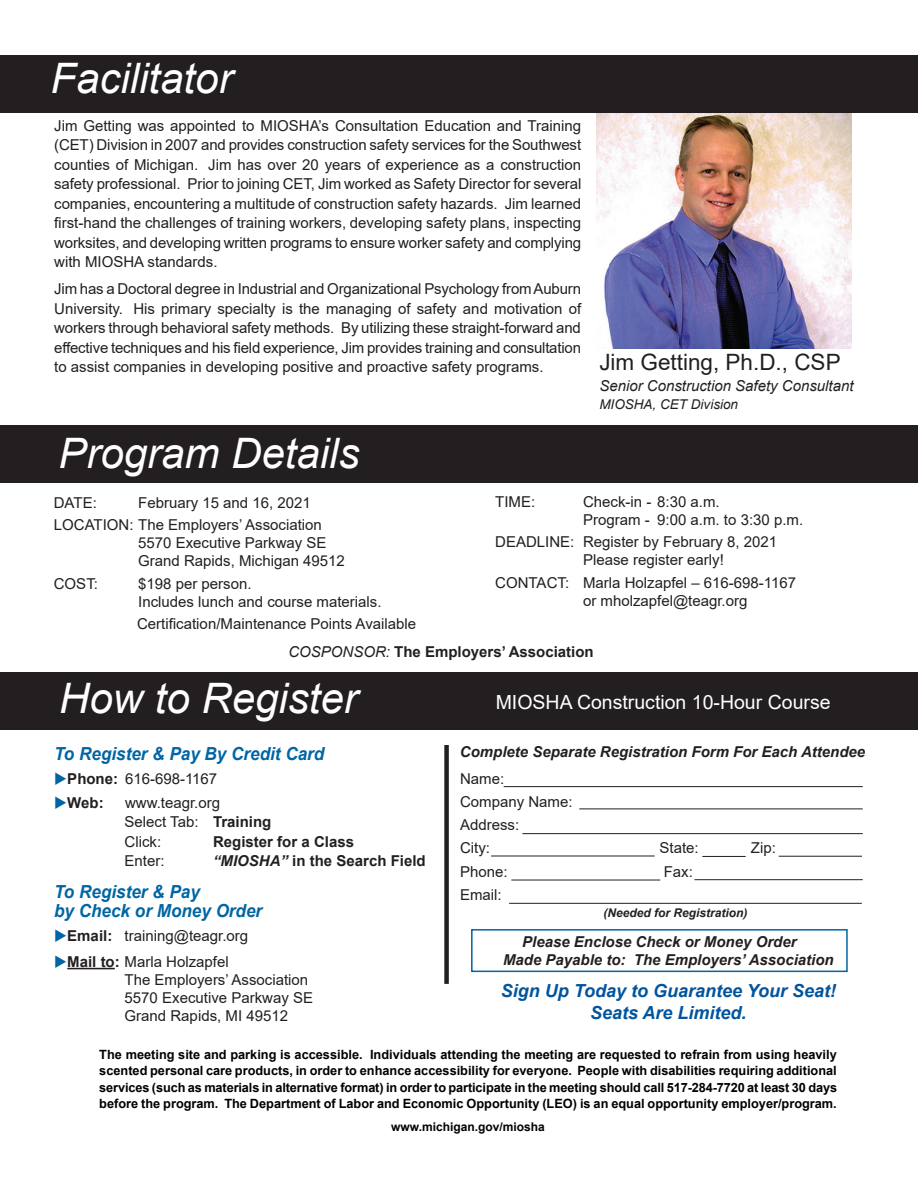
<style>
.page{position:relative;width:918px;height:1188px;background:#fff}
.page>*{position:absolute;margin:0;border:0;box-sizing:border-box;transform-origin:0 0}
.t1{font:italic 42px "Arial";color:#fff}
.t2{font:22.5px "Arial";color:#231f20}
.t3{font:19.5px "Arial";color:#fff}
.t4{font:italic 700 18px/19.5px "Arial";color:#0065a4;scale:.95 1}
.t5{font:italic 700 18px/22.5px "Arial";color:#01549d;text-align:center}
.t6{font:15px/19.5px "Arial";color:#231f20}
.t7{font:italic 700 15px/18px "Arial";color:#231f20}
.t8{font:700 15px "Arial";color:#231f20}
.t9{font:italic 15px "Arial";color:#231f20}
.t10{font:italic 13.5px "Arial";color:#231f20}
.t11{font:700 12.75px/16.5px "Arial";color:#000;text-align:justify}
.t12{font:700 12px "Arial";color:#000}
.t13{font:italic 700 12px "Arial";color:#231f20}
.s1{font-weight:400;font-style:italic}
.s2{color:#0065a4}
.s3{font-weight:700}
.s4{font-style:italic}
</style>
<div class="page">
<img style="left:596px;top:112px;width:255px;height:236px">
<div style="left:0;top:426px;width:918px;height:57px;background:#231f20"></div>
<div style="left:0;top:672px;width:918px;height:57px;background:#231f20"></div>
<div style="left:0;top:55px;width:918px;height:57px;background:#231f20"></div>
<div style="left:444px;top:745px;width:5px;height:239px;background:#231f20"></div>
<hr style="left:504px;top:786px;width:359px;height:1px;background:#231f20">
<hr style="left:579px;top:809px;width:284px;height:1px;background:#231f20">
<hr style="left:491px;top:856px;width:164px;height:1px;background:#231f20">
<hr style="left:702px;top:856px;width:44px;height:1px;background:#231f20">
<hr style="left:779px;top:856px;width:83px;height:1px;background:#231f20">
<hr style="left:694px;top:879px;width:169px;height:1px;background:#231f20">
<hr style="left:509px;top:903px;width:353px;height:1px;background:#231f20">
<hr style="left:522px;top:833px;width:341px;height:1px;background:#231f20">
<hr style="left:511px;top:880px;width:149px;height:1px;background:#231f20">
<div style="left:471px;top:929px;width:377px;height:43px;border:2px solid #0065a4"></div>
<hr style="left:67px;top:968px;width:48px;height:1px;background:#231f20">
<h1 class="t1" style="left:51px;top:51px;width:184px">Facilitator</h1>
<p class="t6" style="left:54px;top:116px;width:529px;text-align:justify">Jim Getting was appointed to MIOSHA’s Consultation Education and Training (CET) Division in 2007 and provides construction safety services for the Southwest counties of Michigan. Jim has over 20 years of experience as a construction safety professional. Prior to joining CET, Jim worked as Safety Director for several companies, encountering a multitude of construction safety hazards. Jim learned first-hand the challenges of training workers, developing safety plans, inspecting worksites, and developing written programs to ensure worker safety and complying with MIOSHA standards.</p>
<p class="t6" style="left:54px;top:279px;width:529px;text-align:justify">Jim has a Doctoral degree in Industrial and Organizational Psychology from Auburn University. His primary specialty is the managing of safety and motivation of workers through behavioral safety methods. By utilizing these straight-forward and effective techniques and his field experience, Jim provides training and consultation to assist companies in developing positive and proactive safety programs.</p>
<h1 class="t1" style="left:58px;top:426px;width:303px">Program Details</h1>
<h2 class="t2" style="left:599px;top:347px;width:243px">Jim Getting, Ph.D., CSP</h2>
<p class="t9" style="left:599px;top:376px;width:256px">Senior Construction Safety Consultant</p>
<p class="t10" style="left:599px;top:396px;width:140px">MIOSHA, CET Division</p>
<p class="t6" style="left:495px;top:492px;width:42px">TIME:</p>
<p class="t6" style="left:583px;top:492px;width:222px;line-height:18px">Check-in - 8:30 a.m.<br>Program - 9:00 a.m. to 3:30 p.m.</p>
<p class="t6" style="left:583px;top:533px;width:196px;line-height:18px;text-indent:-88px">DEADLINE: Register by February 8, 2021<br>Please register early!</p>
<p class="t6" style="left:583px;top:573px;width:215px;line-height:18px;text-indent:-88px">CONTACT: Marla Holzapfel – 616-698-1167 or mholzapfel@teagr.org</p>
<p class="t8" style="left:288px;top:641px;width:307px"><span class="s1">COSPONSOR:</span> The Employers’ Association</p>
<p class="t6" style="left:54px;top:491px;width:270px;line-height:22.5px;text-indent:84px">February 15 and 16, 2021<br>LOCATION: The Employers’ Association</p>
<p class="t6" style="left:138px;top:534px;width:208px;line-height:18px">5570 Executive Parkway SE<br>Grand Rapids, Michigan 49512</p>
<p class="t6" style="left:54px;top:574px;width:46px">COST:</p>
<p class="t6" style="left:138px;top:574px;width:245px;line-height:18px">$198 per person.<br>Includes lunch and course materials.</p>
<p class="t6" style="left:137px;top:614px;width:281px">Certification/Maintenance Points Available</p>
<p class="t6" style="left:54px;top:493px;width:45px">DATE:</p>
<h1 class="t1" style="left:59px;top:671px;width:300px">How to Register</h1>
<p class="t4" style="left:54px;top:744px;width:286px">To Register &amp; Pay By Credit Card</p>
<p class="t6" style="left:54px;top:769px;width:165px"><span class="s2">◆</span><span class="s3">Phone:</span> 616-698-1167</p>
<p class="t8" style="left:54px;top:792px;width:51px"><span class="s2">◆</span>Web:</p>
<p class="t6" style="left:125px;top:793px;width:148px">www.teagr.org<br>Select Tab: <span class="s3">Training<br></span>Click:</p>
<p class="t8" style="left:213px;top:831px;width:142px">Register for a Class</p>
<p class="t6" style="left:125px;top:851px;width:42px">Enter:</p>
<p class="t8" style="left:213px;top:851px;width:214px"><span class="s4">“MIOSHA”</span> in the Search Field</p>
<p class="t4" style="left:54px;top:882px;width:221px">To Register &amp; Pay<br>by Check or Money Order</p>
<p class="t6" style="left:54px;top:926px;width:196px"><span class="s2">◆</span><span class="s3">Email:</span> training@teagr.org</p>
<p class="t6" style="left:125px;top:953px;width:190px;line-height:18px;text-indent:-70px"><span class="s2">◆</span><span class="s3">Mail to:</span> Marla Holzapfel<br>The Employers’ Association<br>5570 Executive Parkway SE<br>Grand Rapids, MI 49512</p>
<h3 class="t3" style="left:496px;top:689px;width:336px">MIOSHA Construction 10-Hour Course</h3>
<p class="t7" style="left:460px;top:743px;width:407px">Complete Separate Registration Form For Each Attendee</p>
<p class="t6" style="left:460px;top:767px;width:114px;line-height:23.2px">Name:<br>Company Name:<br>Address:<br>City:</p>
<p class="t6" style="left:660px;top:838px;width:41px">State:</p>
<p class="t6" style="left:751px;top:838px;width:27px">Zip:</p>
<p class="t6" style="left:460px;top:861px;width:49px">Phone:</p>
<p class="t6" style="left:664px;top:861px;width:31px">Fax:</p>
<p class="t6" style="left:460px;top:885px;width:43px">Email:</p>
<p class="t13" style="left:603px;top:905px;width:146px">(Needed for Registration)</p>
<p class="t7" style="left:503px;top:934px;width:332px;text-indent:19px">Please Enclose Check or Money Order<br>Made Payable to: The Employers’ Association</p>
<p class="t5" style="left:501px;top:980px;width:337px">Sign Up Today to Guarantee Your Seat!<br>Seats Are Limited.</p>
<p class="t11" style="left:99px;top:1046px;width:739px">The meeting site and parking is accessible. Individuals attending the meeting are requested to refrain from using heavily scented personal care products, in order to enhance accessibility for everyone. People with disabilities requiring additional services (such as materials in alternative format) in order to participate in the meeting should call 517-284-7720 at least 30 days before the program. The Department of Labor and Economic Opportunity (LEO) is an equal opportunity employer/program.</p>
<p class="t12" style="left:391px;top:1118px;width:155px">www.michigan.gov/miosha</p>
</div>
